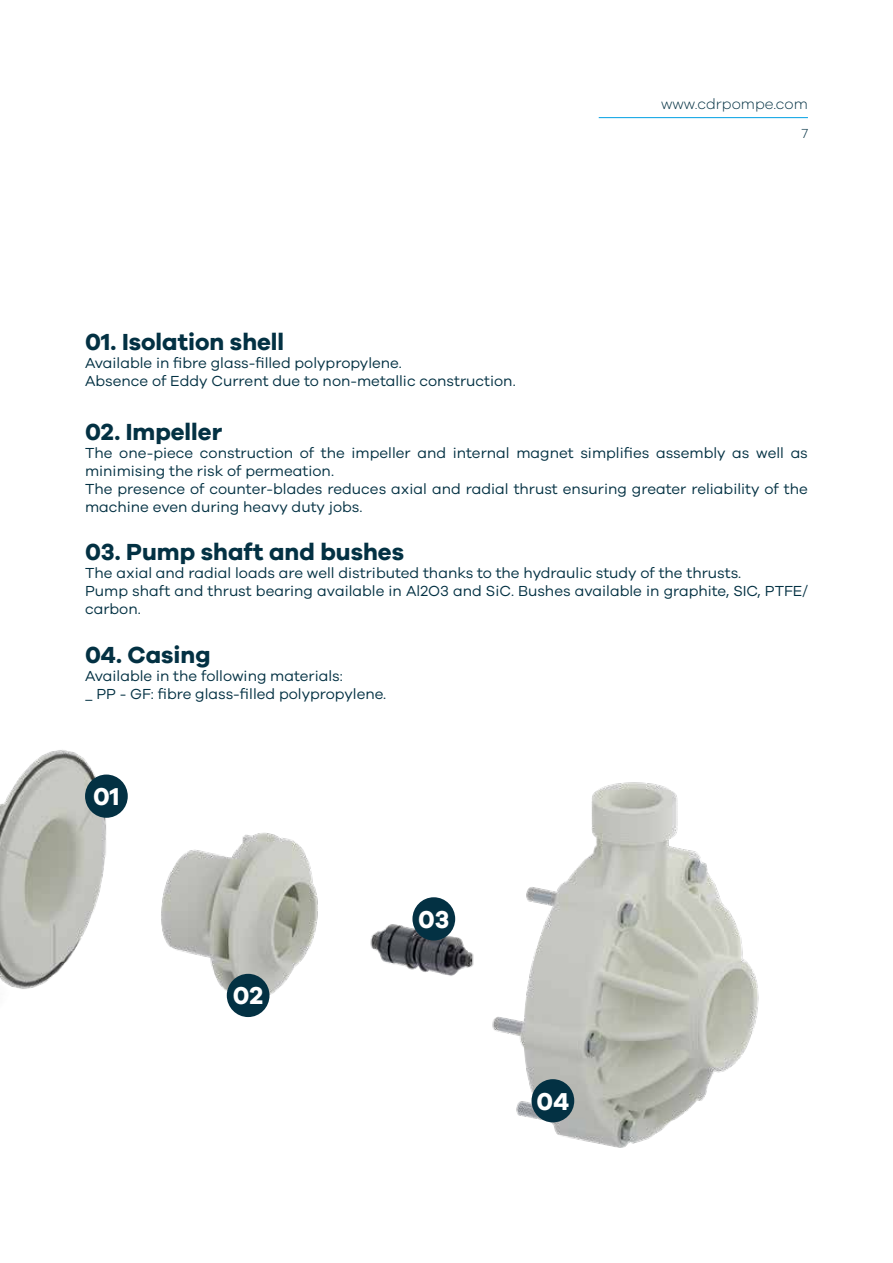
<style>
.page{position:relative;width:893px;height:1263px;background:#fff}
.page>*{position:absolute;margin:0;border:0;box-sizing:border-box;transform-origin:0 0}
.t1{font:700 25.2px "Galano Grotesque";color:#fff}
.t2{font:700 24px "Galano Grotesque";color:#033143}
.t3{font:15px/18px "Galano Grotesque";color:#033143}
.t4{font:300 15px "Galano Grotesque";color:#033143}
.t5{font:300 13.5px "Galano Grotesque";color:#033143}
</style>
<div class="page">
<img style="left:0;top:750px;width:759px;height:398px">
<hr style="left:599px;top:117px;width:209px;height:1px;background:#009fe3">
<div style="left:227px;top:974px;width:42px;height:43px;background:#033143;border-radius:50%"></div>
<div style="left:412px;top:897px;width:43px;height:43px;background:#033143;border-radius:50%"></div>
<div style="left:531px;top:1079px;width:43px;height:43px;background:#033143;border-radius:50%"></div>
<div style="left:85px;top:774px;width:43px;height:44px;background:#033143;border-radius:50%"></div>
<h2 class="t2" style="left:85px;top:327px;width:201px">01. Isolation shell</h2>
<p class="t3" style="left:85px;top:353px;width:432px">Available in fibre glass-filled polypropylene.<br>Absence of Eddy Current due to non-metallic construction.</p>
<p class="t4" style="left:661px;top:95px;width:148px">www.cdrpompe.com</p>
<p class="t5" style="left:801px;top:126px;width:8px">7</p>
<h2 class="t2" style="left:85px;top:417px;width:139px">02. Impeller</h2>
<p class="t3" style="left:85px;top:443px;width:724px">The one-piece construction of the impeller and internal magnet simplifies assembly as well as minimising the risk of permeation.<br>The presence of counter-blades reduces axial and radial thrust ensuring greater reliability of the machine even during heavy duty jobs.</p>
<h2 class="t2" style="left:85px;top:537px;width:320px">03. Pump shaft and bushes</h2>
<p class="t3" style="left:85px;top:563px;width:724px">The axial and radial loads are well distributed thanks to the hydraulic study of the thrusts.<br>Pump shaft and thrust bearing available in Al2O3 and SiC. Bushes available in graphite, SIC, PTFE/ carbon.</p>
<h2 class="t2" style="left:85px;top:640px;width:127px">04. Casing</h2>
<p class="t3" style="left:85px;top:667px;width:303px">Available in the following materials:<br>_ PP - GF: fibre glass-filled polypropylene.</p>
<h1 class="t1" style="left:93px;top:781px;width:28px">01</h1>
<h1 class="t1" style="left:233px;top:980px;width:32px">02</h1>
<h1 class="t1" style="left:418px;top:904px;width:33px">03</h1>
<h1 class="t1" style="left:537px;top:1086px;width:34px">04</h1>
</div>
